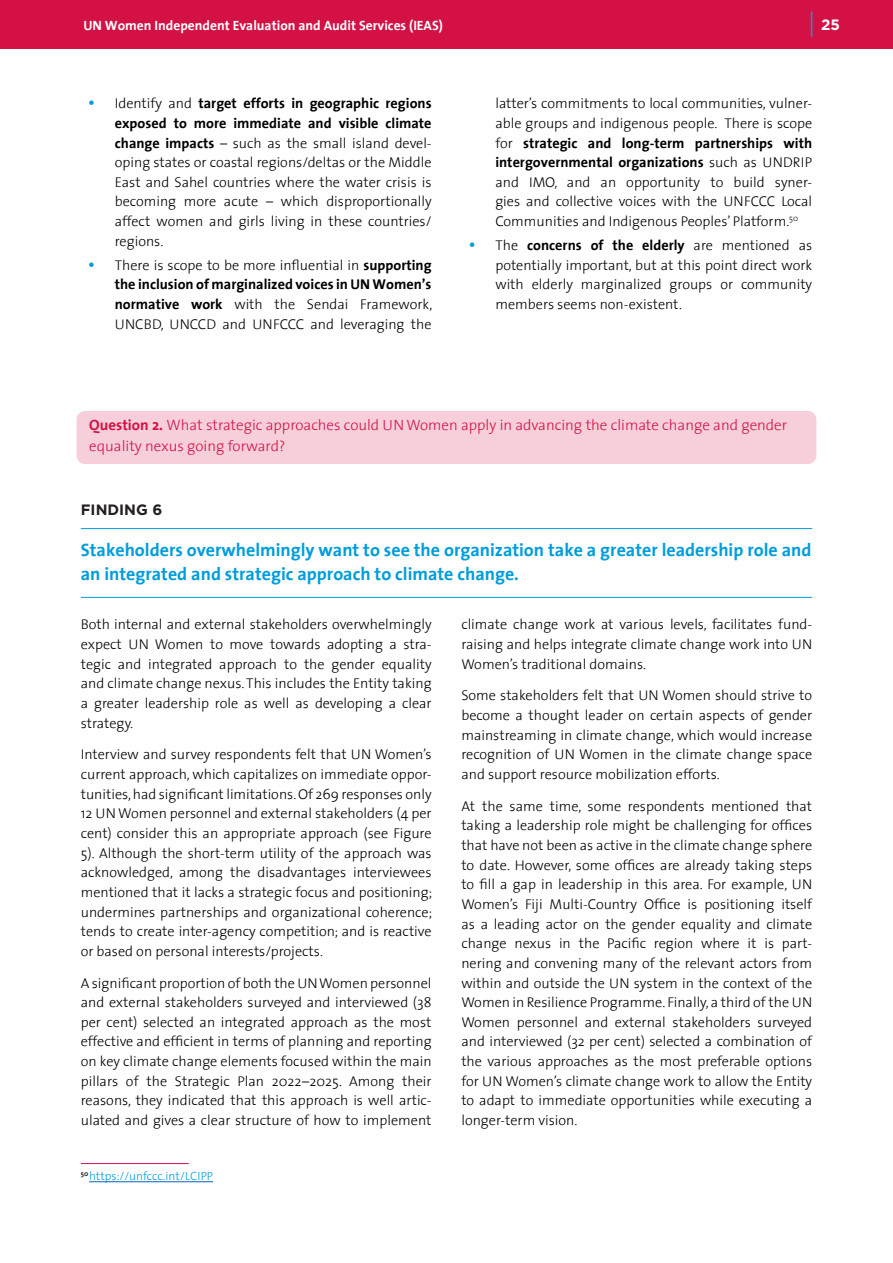
<style>
.page{position:relative;width:893px;height:1263px;background:#fff}
.page>*{position:absolute;margin:0;border:0;box-sizing:border-box;transform-origin:0 0}
.Findings_bolded{font:700 18px/24px "The Sans";color:#009ddc}
.Overarching_Q{font:300 15px/21px "The Sans";color:#d31145}
.FINDINGS_Number{font:700 15px "Gotham";color:#231f20}
.t1{font:700 15px "Gotham";color:#fff}
.t2{font:300 14.25px/19.6px "The Sans";color:#000;text-align:justify}
.t3{font:700 13.5px "The Sans";color:#fff}
.Footnote{font:300 12px "The Sans";color:#009ddc}
.s1{font-family:"Gotham";font-weight:700;font-size:15px;color:#009ddc}
.s2{font-weight:700}
</style>
<div class="page">
<div style="left:0;top:0;width:893px;height:48px;background:#d31145"></div>
<svg style="left:811px;top:11px;width:1px;height:26px"></svg>
<hr style="left:81px;top:1163px;width:108px;height:1px;background:#d31145">
<hr style="left:89px;top:1181px;width:124px;height:1px;background:#0563c1">
<div style="left:77px;top:411px;width:739px;height:53px;background:#f6cfda;border-radius:9px"></div>
<hr style="left:81px;top:528px;width:731px;height:1px;background:#009ddc">
<hr style="left:81px;top:597px;width:731px;height:1px;background:#009ddc">
<p class="t3" style="left:83px;top:14px;width:361px">UN Women Independent Evaluation and Audit Services (IEAS)</p>
<p class="t1" style="left:821px;top:15px;width:20px">25</p>
<p class="t2" style="left:115px;top:93px;width:318px;text-indent:-27px"><span class="s1">•</span> Identify and <span class="s2">target efforts in geographic regions exposed to more immediate and visible climate change impacts</span> – such as the small island devel&shy;oping states or coastal regions/deltas or the Middle East and Sahel countries where the water crisis is becoming more acute – which disproportionally affect women and girls living in these countries/ regions.</p>
<p class="t2" style="left:115px;top:255px;width:319px;text-indent:-27px"><span class="s1">•</span> There is scope to be more influential in <span class="s2">supporting the inclusion of marginalized voices in UN Women’s normative work</span> with the Sendai Framework, UNCBD, UNCCD and UNFCCC and leveraging the</p>
<p class="t2" style="left:495px;top:93px;width:318px">latter’s commitments to local communities, vulner&shy;able groups and indigenous people. There is scope for <span class="s2">strategic and long-term partnerships with intergovernmental organizations</span> such as UNDRIP and IMO, and an opportunity to build syner&shy;gies and collective voices with the UNFCCC Local Communities and Indigenous Peoples’ Platform.<sup>50</sup></p>
<p class="t2" style="left:495px;top:235px;width:318px;text-indent:-27px"><span class="s1">•</span> The <span class="s2">concerns of the elderly</span> are mentioned as potentially important, but at this point direct work with elderly marginalized groups or community members seems non-existent.</p>
<p class="Overarching_Q" style="left:89px;top:414px;width:699px"><span class="s2">Question 2.</span> What strategic approaches could UN Women apply in advancing the climate change and gender equality nexus going forward?</p>
<p class="FINDINGS_Number" style="left:81px;top:500px;width:83px">FINDING 6</p>
<p class="Findings_bolded" style="left:81px;top:537px;width:732px">Stakeholders overwhelmingly want to see the organization take a greater leadership role and an integrated and strategic approach to climate change.</p>
<p class="t2" style="left:81px;top:614px;width:352px">Both internal and external stakeholders overwhelmingly expect UN Women to move towards adopting a stra&shy;tegic and integrated approach to the gender equality and climate change nexus. This includes the Entity taking a greater leadership role as well as developing a clear strategy.</p>
<p class="t2" style="left:81px;top:744px;width:353px">Interview and survey respondents felt that UN Women’s current approach, which capitalizes on immediate oppor&shy;tunities, had significant limitations. Of 269 responses only 12 UN Women personnel and external stakeholders (4 per cent) consider this an appropriate approach (see Figure 5). Although the short-term utility of the approach was acknowledged, among the disadvantages interviewees mentioned that it lacks a strategic focus and positioning; undermines partnerships and organizational coherence; tends to create inter-agency competition; and is reactive or based on personal interests/projects.</p>
<p class="t2" style="left:81px;top:972px;width:352px">A significant proportion of both the UN Women personnel and external stakeholders surveyed and interviewed (38 per cent) selected an integrated approach as the most effective and efficient in terms of planning and reporting on key climate change elements focused within the main pillars of the Strategic Plan 2022–2025. Among their reasons, they indicated that this approach is well artic&shy;ulated and gives a clear structure of how to implement</p>
<p class="t2" style="left:461px;top:614px;width:352px">climate change work at various levels, facilitates fund&shy;raising and helps integrate climate change work into UN Women’s traditional domains.</p>
<p class="t2" style="left:461px;top:685px;width:352px">Some stakeholders felt that UN Women should strive to become a thought leader on certain aspects of gender mainstreaming in climate change, which would increase recognition of UN Women in the climate change space and support resource mobilization efforts.</p>
<p class="t2" style="left:461px;top:795px;width:352px">At the same time, some respondents mentioned that taking a leadership role might be challenging for offices that have not been as active in the climate change sphere to date. However, some offices are already taking steps to fill a gap in leadership in this area. For example, UN Women’s Fiji Multi-Country Office is positioning itself as a leading actor on the gender equality and climate change nexus in the Pacific region where it is part&shy;nering and convening many of the relevant actors from within and outside the UN system in the context of the Women in Resilience Programme. Finally, a third of the UN Women personnel and external stakeholders surveyed and interviewed (32 per cent) selected a combination of the various approaches as the most preferable options for UN Women’s climate change work to allow the Entity to adapt to immediate opportunities while executing a longer-term vision.</p>
<p class="Footnote" style="left:81px;top:1166px;width:134px"><sup>50</sup>https://unfccc.int/LCIPP</p>
</div>
